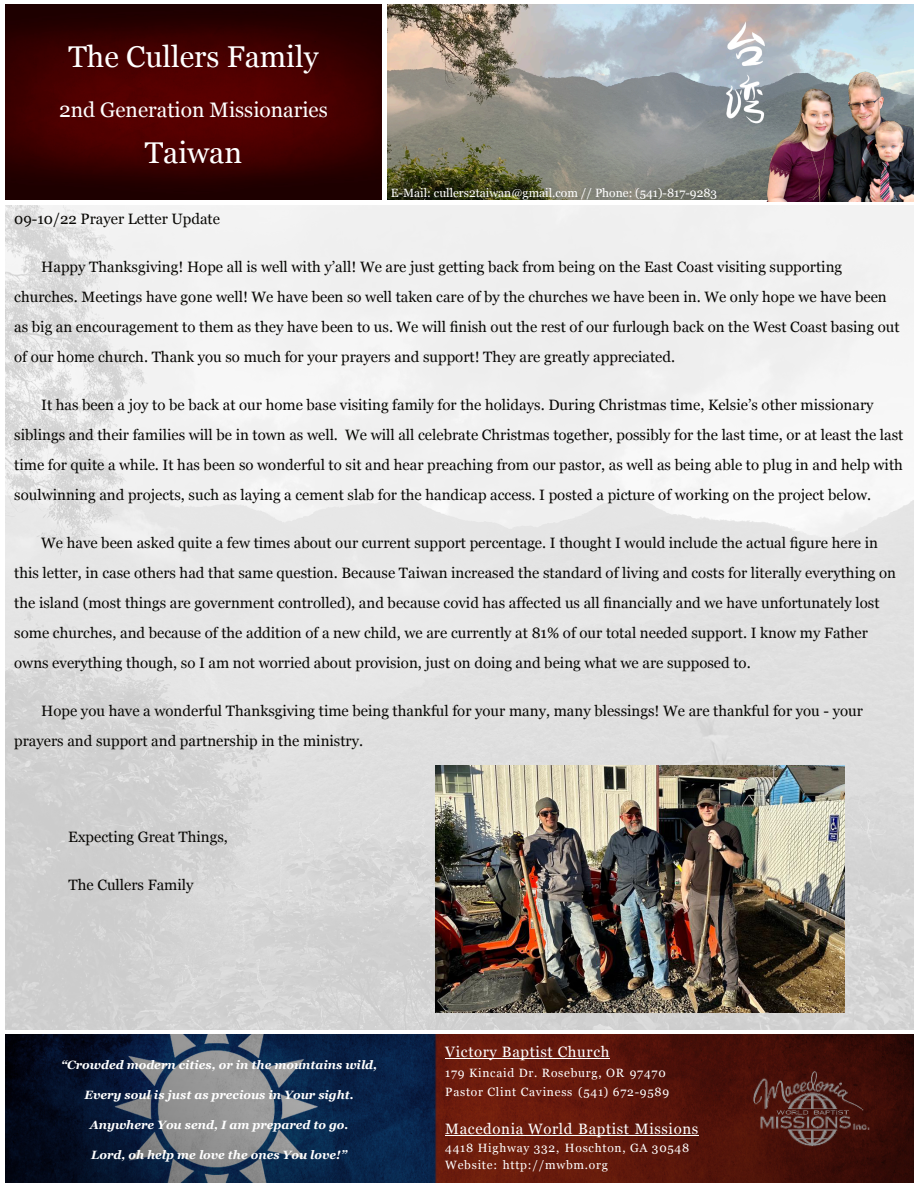
<style>
.page{position:relative;width:918px;height:1188px;background:#fff}
.page>*{position:absolute;margin:0;border:0;box-sizing:border-box;transform-origin:0 0}
.t1{font:30px "Georgia";color:#fff}
.t2{font:21px "Georgia";color:#fff}
.t3{font:15px/30px "Georgia";color:#080704}
.t4{font:15px "Georgia";letter-spacing:.04em;color:#fff}
.t5{font:italic 700 12px "Georgia";color:#fff}
.t6{font:12px/17.9px "Georgia";letter-spacing:.06em;color:#fff}
.t7{font:12px "Georgia";color:#fff}
</style>
<div class="page">
<img style="left:5px;top:1035px;width:908px;height:148px">
<img style="left:754px;top:1071px;width:115px;height:76px">
<img style="left:5px;top:5px;width:376px;height:195px">
<img style="left:388px;top:5px;width:525px;height:195px">
<img style="left:765px;top:69px;width:148px;height:132px">
<img style="left:697px;top:21px;width:118px;height:118px">
<hr style="left:445px;top:1135px;width:253px;height:1px;background:#fff">
<hr style="left:445px;top:1058px;width:165px;height:1px;background:#fff">
<img style="left:5px;top:206px;width:909px;height:823px">
<img style="left:436px;top:766px;width:409px;height:246px">
<h1 class="t1" style="left:68px;top:45px;width:252px">The Cullers Family</h1>
<h2 class="t2" style="left:59px;top:101px;width:270px">2nd Generation Missionaries</h2>
<h1 class="t1" style="left:145px;top:141px;width:99px">Taiwan</h1>
<p class="t7" style="left:391px;top:188px;width:328px">E-Mail: cullers2taiwan@gmail.com // Phone: (541)-817-9283</p>
<p class="t3" style="left:14px;top:205px;width:207px">09-10/22 Prayer Letter Update</p>
<p class="t3" style="left:14px;top:253px;width:887px;text-indent:27px">Happy Thanksgiving! Hope all is well with y’all! We are just getting back from being on the East Coast visiting supporting churches. Meetings have gone well! We have been so well taken care of by the churches we have been in. We only hope we have been as big an encouragement to them as they have been to us. We will finish out the rest of our furlough back on the West Coast basing out of our home church. Thank you so much for your prayers and support! They are greatly appreciated.</p>
<p class="t3" style="left:14px;top:391px;width:891px;text-indent:27px">It has been a joy to be back at our home base visiting family for the holidays. During Christmas time, Kelsie’s other missionary siblings and their families will be in town as well. We will all celebrate Christmas together, possibly for the last time, or at least the last time for quite a while. It has been so wonderful to sit and hear preaching from our pastor, as well as being able to plug in and help with soulwinning and projects, such as laying a cement slab for the handicap access. I posted a picture of working on the project below.</p>
<p class="t3" style="left:14px;top:529px;width:883px;text-indent:27px">We have been asked quite a few times about our current support percentage. I thought I would include the actual figure here in this letter, in case others had that same question. Because Taiwan increased the standard of living and costs for literally everything on the island (most things are government controlled), and because covid has affected us all financially and we have unfortunately lost some churches, and because of the addition of a new child, we are currently at 81% of our total needed support. I know my Father owns everything though, so I am not worried about provision, just on doing and being what we are supposed to.</p>
<p class="t3" style="left:14px;top:697px;width:850px;text-indent:27px">Hope you have a wonderful Thanksgiving time being thankful for your many, many blessings! We are thankful for you - your prayers and support and partnership in the ministry.</p>
<p class="t3" style="left:68px;top:823px;width:161px">Expecting Great Things,</p>
<p class="t3" style="left:68px;top:871px;width:127px">The Cullers Family</p>
<p class="t5" style="left:61px;top:1059px;width:318px">“Crowded modern cities, or in the mountains wild,</p>
<p class="t5" style="left:84px;top:1089px;width:271px">Every soul is just as precious in Your sight.</p>
<p class="t5" style="left:90px;top:1119px;width:260px">Anywhere You send, I am prepared to go.</p>
<p class="t5" style="left:91px;top:1149px;width:257px">Lord, oh help me love the ones You love!”</p>
<p class="t4" style="left:445px;top:1046px;width:166px">Victory Baptist Church</p>
<p class="t6" style="left:445px;top:1064px;width:226px;line-height:19.5px">179 Kincaid Dr. Roseburg, OR 97470<br>Pastor Clint Caviness (541) 672-9589</p>
<p class="t4" style="left:445px;top:1122px;width:255px">Macedonia World Baptist Missions</p>
<p class="t6" style="left:445px;top:1139px;width:245px">4418 Highway 332, Hoschton, GA 30548<br>Website: http://mwbm.org</p>
</div>
